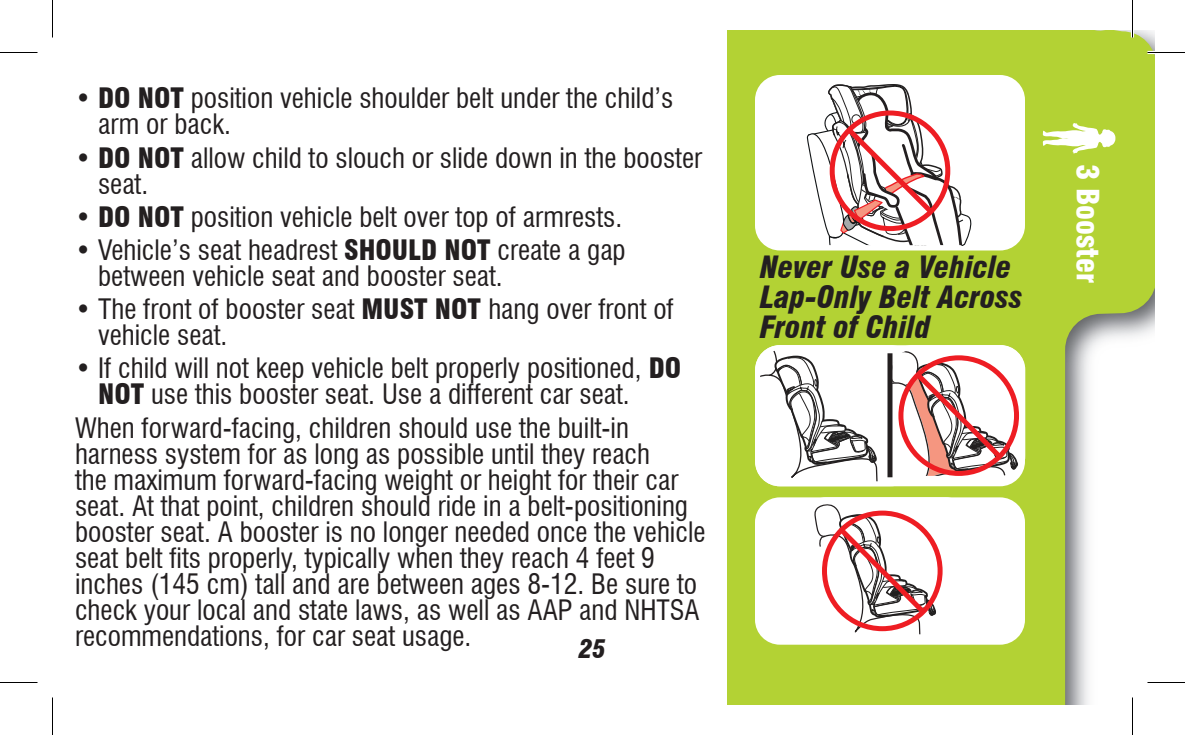
<style>
.page{position:relative;width:1185px;height:735px;background:#fff}
.page>*{position:absolute;margin:0;border:0;box-sizing:border-box;transform-origin:0 0}
.t1{font:italic 900 condensed 30px/30px "Swiss 721 BT";color:#231f20}
.t2{font:900 condensed 30px "Swiss 721 BT";color:#fff}
.t3{font:condensed 27.5px/26px "Swiss 721 BT";color:#231f20}
.t4{font:italic 900 condensed 25px "Swiss 721 BT";color:#231f20}
.s1{font-weight:900}
</style>
<div class="page">
<svg style="left:728px;top:30px;width:427px;height:675px;fill:#b3d234"></svg>
<svg style="left:1043px;top:123px;width:72px;height:31px"></svg>
<div style="left:758px;top:78px;width:264px;height:170px;background:#fff;border-radius:22px"></div>
<div style="left:755px;top:75px;width:270px;height:175px;border:5px solid #fff;border-radius:22px"></div>
<div style="left:758px;top:348px;width:264px;height:136px;background:#fff;border-radius:22px"></div>
<div style="left:758px;top:500px;width:264px;height:142px;background:#fff;border-radius:22px"></div>
<div style="left:755px;top:497px;width:270px;height:148px;border:5px solid #fff;border-radius:22px"></div>
<svg style="left:758px;top:348px;width:120px;height:136px"></svg>
<div style="left:755px;top:345px;width:161px;height:141px;border:5px solid #fff;border-radius:22px"></div>
<div style="left:801px;top:497px;width:170px;height:142px;border:5px solid #fff;border-radius:22px"></div>
<div style="left:887px;top:345px;width:138px;height:136px;border:5px solid #fff;border-radius:22px"></div>
<svg style="left:890px;top:348px;width:128px;height:130px"></svg>
<svg style="left:804px;top:504px;width:132px;height:133px"></svg>
<svg style="left:807px;top:84px;width:166px;height:161px"></svg>
<hr style="left:888px;top:353px;width:4px;height:124px;background:#231f20">
<hr style="left:1148px;top:51px;width:37px;height:3px;background:#fff">
<hr style="left:1148px;top:681px;width:37px;height:3px;background:#fff">
<hr style="left:1131px;top:0;width:3px;height:38px;background:#fff">
<hr style="left:1131px;top:698px;width:3px;height:37px;background:#fff">
<hr style="left:0;top:52px;width:38px;height:1px;background:#000">
<hr style="left:1148px;top:52px;width:37px;height:1px;background:#000">
<hr style="left:0;top:682px;width:38px;height:1px;background:#000">
<hr style="left:1148px;top:682px;width:37px;height:1px;background:#000">
<hr style="left:52px;top:0;width:1px;height:38px;background:#000">
<hr style="left:52px;top:698px;width:1px;height:37px;background:#000">
<hr style="left:1132px;top:0;width:1px;height:38px;background:#000">
<hr style="left:1132px;top:698px;width:1px;height:37px;background:#000">
<p class="t3" style="left:98px;top:85px;width:577px;text-indent:-23px">• <span class="s1">DO NOT</span> position vehicle shoulder belt under the child’s arm or back.</p>
<p class="t3" style="left:98px;top:145px;width:606px;text-indent:-23px">• <span class="s1">DO NOT</span> allow child to slouch or slide down in the booster seat.</p>
<p class="t3" style="left:75px;top:204px;width:549px">• <span class="s1">DO NOT</span> position vehicle belt over top of armrests.</p>
<p class="t3" style="left:98px;top:237px;width:529px;text-indent:-23px">• Vehicle’s seat headrest <span class="s1">SHOULD NOT</span> create a gap between vehicle seat and booster seat.</p>
<p class="t3" style="left:98px;top:296px;width:577px;text-indent:-23px">• The front of booster seat <span class="s1">MUST NOT</span> hang over front of vehicle seat.</p>
<p class="t3" style="left:98px;top:355px;width:585px;text-indent:-23px">• If child will not keep vehicle belt properly positioned, <span class="s1">DO<br>NOT</span> use this booster seat. Use a different car seat.</p>
<p class="t3" style="left:75px;top:415px;width:632px">When forward-facing, children should use the built-in harness system for as long as possible until they reach<br>the maximum forward-facing weight or height for their car seat. At that point, children should ride in a belt-positioning booster seat. A booster is no longer needed once the vehicle seat belt fits properly, typically when they reach 4 feet 9 inches (145 cm) tall and are between ages 8-12. Be sure to check your local and state laws, as well as AAP and NHTSA recommendations, for car seat usage.</p>
<p class="t4" style="left:579px;top:634px;width:28px">25</p>
<p class="t1" style="left:760px;top:252px;width:265px">Never Use a Vehicle<br>Lap-Only Belt Across<br>Front of Child</p>
<p class="t2" style="left:1106px;top:164px;width:121px;rotate:90deg">3 Booster</p>
</div>
